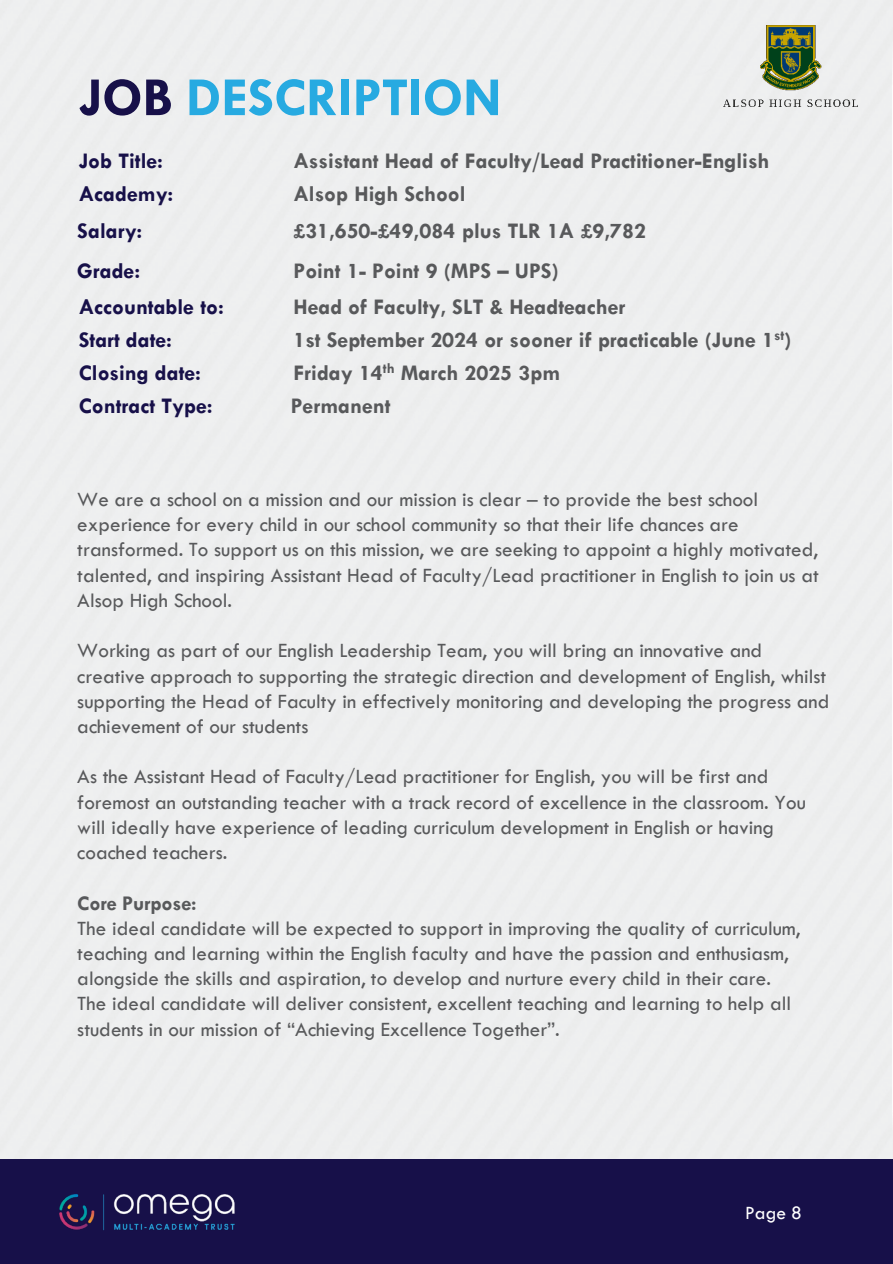
<style>
.page{position:relative;width:893px;height:1264px;background:#fff}
.page>*{position:absolute;margin:0;border:0;box-sizing:border-box;transform-origin:0 0}
.t1{font:700 55.5px "Tw Cen";letter-spacing:-.005em;color:#27aae1}
.t2{font:700 22.5px "Tw Cen";letter-spacing:-.005em;color:#58595b}
.t3{font:700 22.5px "Tw Cen";letter-spacing:-.005em;color:#171049}
.t4{font:21px/25.2px "Tw Cen";letter-spacing:.005em;color:#58595b}
.t5{font:700 21px "Tw Cen";letter-spacing:-.01em;color:#58595b}
.t6{font:19.5px "Tw Cen";color:#fff}
.s1{color:#171049}
</style>
<div class="page">
<div style="left:0;top:0;width:892px;height:1158px;background:#eeeff0"></div>
<div style="left:0;top:1158px;width:892px;height:105px;background:#171049"></div>
<img style="left:59px;top:1194px;width:176px;height:37px">
<img style="left:723px;top:25px;width:134px;height:82px">
<h2 class="t1" style="left:79px;top:64px;width:424px"><span class="s1">JOB</span> DESCRIPTION</h2>
<p class="t3" style="left:79px;top:148px;width:86px">Job Title:</p>
<p class="t2" style="left:293px;top:148px;width:477px">Assistant Head of Faculty/Lead Practitioner-English</p>
<p class="t3" style="left:79px;top:181px;width:96px">Academy:</p>
<p class="t2" style="left:293px;top:181px;width:174px">Alsop High School</p>
<p class="t3" style="left:77px;top:218px;width:67px">Salary:</p>
<p class="t2" style="left:293px;top:218px;width:354px">£31,650-£49,084 plus TLR 1A £9,782</p>
<p class="t3" style="left:77px;top:257px;width:64px">Grade:</p>
<p class="t2" style="left:293px;top:257px;width:267px">Point 1- Point 9 (MPS – UPS)</p>
<p class="t3" style="left:79px;top:293px;width:147px">Accountable to:</p>
<p class="t2" style="left:293px;top:293px;width:333px">Head of Faculty, SLT &amp; Headteacher</p>
<p class="t3" style="left:79px;top:326px;width:95px">Start date:</p>
<p class="t2" style="left:293px;top:326px;width:499px">1st September 2024 or sooner if practicable (June 1<sup>st</sup>)</p>
<p class="t3" style="left:79px;top:359px;width:124px">Closing date:</p>
<p class="t2" style="left:293px;top:359px;width:268px">Friday 14<sup>th</sup> March 2025 3pm</p>
<p class="t3" style="left:79px;top:392px;width:135px">Contract Type:</p>
<p class="t2" style="left:291px;top:392px;width:101px">Permanent</p>
<p class="t4" style="left:77px;top:486px;width:743px">We are a school on a mission and our mission is clear – to provide the best school experience for every child in our school community so that their life chances are transformed. To support us on this mission, we are seeking to appoint a highly motivated, talented, and inspiring Assistant Head of Faculty/Lead practitioner in English to join us at Alsop High School.</p>
<p class="t4" style="left:77px;top:637px;width:753px">Working as part of our English Leadership Team, you will bring an innovative and creative approach to supporting the strategic direction and development of English, whilst supporting the Head of Faculty in effectively monitoring and developing the progress and achievement of our students</p>
<p class="t4" style="left:77px;top:764px;width:730px">As the Assistant Head of Faculty/Lead practitioner for English, you will be first and foremost an outstanding teacher with a track record of excellence in the classroom. You will ideally have experience of leading curriculum development in English or having coached teachers.</p>
<p class="t5" style="left:77px;top:890px;width:121px">Core Purpose:</p>
<p class="t4" style="left:77px;top:915px;width:724px">The ideal candidate will be expected to support in improving the quality of curriculum, teaching and learning within the English faculty and have the passion and enthusiasm, alongside the skills and aspiration, to develop and nurture every child in their care.</p>
<p class="t4" style="left:77px;top:990px;width:715px">The ideal candidate will deliver consistent, excellent teaching and learning to help all students in our mission of “Achieving Excellence Together”.</p>
<p class="t6" style="left:745px;top:1200px;width:58px">Page 8</p>
</div>
